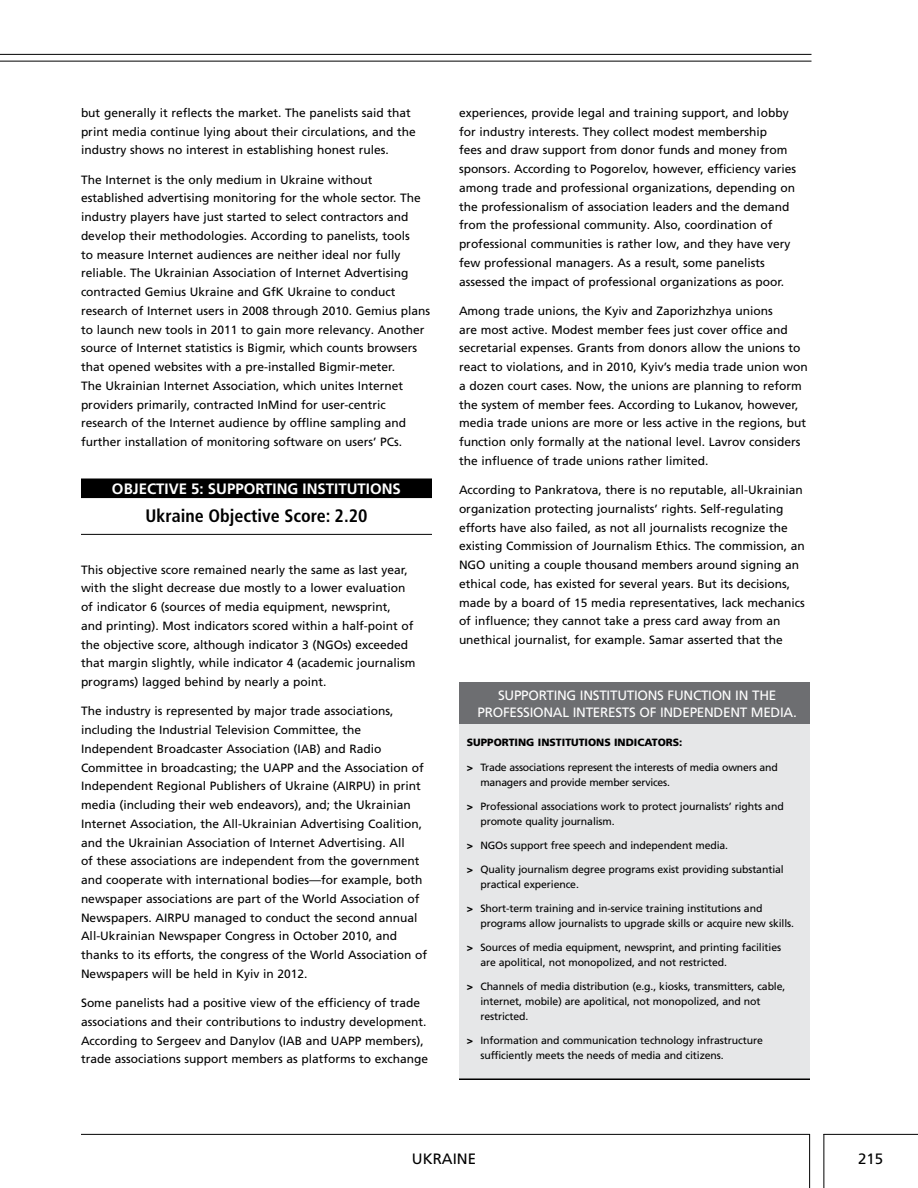
<style>
.page{position:relative;width:918px;height:1188px;background:#fff}
.page>*{position:absolute;margin:0;border:0;box-sizing:border-box;transform-origin:0 0}
.t1{font:700 condensed 18px "Frutiger LT Std";color:#000}
.t2{font:700 15px "Frutiger LT Pro";color:#fff}
.t3{font:15px "Frutiger LT Pro";color:#000}
.t4{font:13.5px/16.5px "Frutiger LT Std";letter-spacing:-.02em;color:#fff;text-align:center}
.t5{font:12px/18.8px "Frutiger LT Pro";color:#000}
.t6{font:10.5px/15px "Frutiger LT Std";letter-spacing:-.01em;color:#000}
.t7{font:900 10.5px "Frutiger LT Std";color:#000}
.s1{font-weight:900}
</style>
<div class="page">
<hr style="left:81px;top:1134px;width:729px;height:1px;background:#000">
<hr style="left:809px;top:1134px;width:1px;height:54px;background:#000">
<hr style="left:823px;top:1134px;width:1px;height:54px;background:#000">
<hr style="left:823px;top:1134px;width:95px;height:1px;background:#000">
<hr style="left:0;top:61px;width:812px;height:1px;background:#000">
<hr style="left:0;top:54px;width:812px;height:1px;background:#000">
<div style="left:81px;top:478px;width:351px;height:16px;background:#000"></div>
<div style="left:81px;top:493px;width:351px;height:5px;background:#000"></div>
<hr style="left:81px;top:534px;width:351px;height:1px;background:#000">
<div style="left:459px;top:717px;width:351px;height:363px;background:#e6e7e8"></div>
<div style="left:459px;top:682px;width:351px;height:42px;background:#6d6e71"></div>
<hr style="left:459px;top:1078px;width:351px;height:2px;background:#000">
<p class="t5" style="left:81px;top:104px;width:336px">but generally it reflects the market. The panelists said that print media continue lying about their circulations, and the industry shows no interest in establishing honest rules.</p>
<p class="t5" style="left:81px;top:170px;width:351px">The Internet is the only medium in Ukraine without established advertising monitoring for the whole sector. The industry players have just started to select contractors and develop their methodologies. According to panelists, tools<br>to measure Internet audiences are neither ideal nor fully reliable. The Ukrainian Association of Internet Advertising contracted Gemius Ukraine and GfK Ukraine to conduct research of Internet users in 2008 through 2010. Gemius plans to launch new tools in 2011 to gain more relevancy. Another source of Internet statistics is Bigmir, which counts browsers that opened websites with a pre-installed Bigmir-meter.<br>The Ukrainian Internet Association, which unites Internet providers primarily, contracted InMind for user-centric research of the Internet audience by offline sampling and further installation of monitoring software on users’ PCs.</p>
<p class="t2" style="left:112px;top:479px;width:21px">OBJECTIVE</p>
<p class="t2" style="left:191px;top:479px;width:35px">5: SUPPORTING</p>
<p class="t2" style="left:303px;top:479px;width:14px">INSTITUTIONS</p>
<h1 class="t1" style="left:146px;top:505px;width:223px">Ukraine Objective Score: 2.20</h1>
<p class="t5" style="left:81px;top:560px;width:336px">This objective score remained nearly the same as last year, with the slight decrease due mostly to a lower evaluation of indicator 6 (sources of media equipment, newsprint,<br>and printing). Most indicators scored within a half-point of the objective score, although indicator 3 (NGOs) exceeded that margin slightly, while indicator 4 (academic journalism programs) lagged behind by nearly a point.</p>
<p class="t5" style="left:81px;top:702px;width:348px">The industry is represented by major trade associations, including the Industrial Television Committee, the Independent Broadcaster Association (IAB) and Radio Committee in broadcasting; the UAPP and the Association of Independent Regional Publishers of Ukraine (AIRPU) in print media (including their web endeavors), and; the Ukrainian Internet Association, the All-Ukrainian Advertising Coalition, and the Ukrainian Association of Internet Advertising. All<br>of these associations are independent from the government and cooperate with international bodies—for example, both newspaper associations are part of the World Association of Newspapers. AIRPU managed to conduct the second annual All-Ukrainian Newspaper Congress in October 2010, and thanks to its efforts, the congress of the World Association of Newspapers will be held in Kyiv in 2012.</p>
<p class="t5" style="left:81px;top:994px;width:349px">Some panelists had a positive view of the efficiency of trade associations and their contributions to industry development.<br>According to Sergeev and Danylov (IAB and UAPP members), trade associations support members as platforms to exchange</p>
<p class="t5" style="left:459px;top:104px;width:339px">experiences, provide legal and training support, and lobby for industry interests. They collect modest membership<br>fees and draw support from donor funds and money from sponsors. According to Pogorelov, however, efficiency varies among trade and professional organizations, depending on the professionalism of association leaders and the demand from the professional community. Also, coordination of professional communities is rather low, and they have very few professional managers. As a result, some panelists assessed the impact of professional organizations as poor.</p>
<p class="t5" style="left:459px;top:301px;width:350px">Among trade unions, the Kyiv and Zaporizhzhya unions<br>are most active. Modest member fees just cover office and secretarial expenses. Grants from donors allow the unions to react to violations, and in 2010, Kyiv’s media trade union won a dozen court cases. Now, the unions are planning to reform the system of member fees. According to Lukanov, however, media trade unions are more or less active in the regions, but function only formally at the national level. Lavrov considers the influence of trade unions rather limited.</p>
<p class="t5" style="left:459px;top:481px;width:347px">According to Pankratova, there is no reputable, all-Ukrainian organization protecting journalists’ rights. Self-regulating efforts have also failed, as not all journalists recognize the existing Commission of Journalism Ethics. The commission, an NGO uniting a couple thousand members around signing an ethical code, has existed for several years. But its decisions, made by a board of 15 media representatives, lack mechanics of influence; they cannot take a press card away from an unethical journalist, for example. Samar asserted that the</p>
<p class="t4" style="left:478px;top:687px;width:321px">Supporting institutions function in the professional interests of independent media.</p>
<p class="t7" style="left:467px;top:735px;width:217px">SUPPORTING INSTITUTIONS INDICATORS:</p>
<p class="t6" style="left:480px;top:760px;width:299px;text-indent:-14px"><span class="s1">&gt;</span> Trade associations represent the interests of media owners and managers and provide member services.</p>
<p class="t6" style="left:480px;top:799px;width:305px;text-indent:-14px"><span class="s1">&gt;</span> Professional associations work to protect journalists’ rights and promote quality journalism.</p>
<p class="t6" style="left:467px;top:838px;width:22px"><span class="s1">&gt;</span> NGO</p>
<p class="t6" style="left:503px;top:838px;width:226px">s support free speech and independent media.</p>
<p class="t6" style="left:480px;top:862px;width:305px;text-indent:-14px"><span class="s1">&gt;</span> Quality journalism degree programs exist providing substantial practical experience.</p>
<p class="t6" style="left:480px;top:901px;width:315px;text-indent:-14px"><span class="s1">&gt;</span> Short-term training and in-service training institutions and programs allow journalists to upgrade skills or acquire new skills.</p>
<p class="t6" style="left:480px;top:940px;width:302px;text-indent:-14px"><span class="s1">&gt;</span> Sources of media equipment, newsprint, and printing facilities are apolitical, not monopolized, and not restricted.</p>
<p class="t6" style="left:480px;top:979px;width:307px;text-indent:-14px"><span class="s1">&gt;</span> Channels of media distribution (e.g., kiosks, transmitters, cable, internet, mobile) are apolitical, not monopolized, and not restricted.</p>
<p class="t6" style="left:480px;top:1033px;width:284px;text-indent:-14px"><span class="s1">&gt;</span> I nformation and communication technology infrastructure sufficiently meets the needs of media and citizens.</p>
<p class="t3" style="left:412px;top:1150px;width:40px">Ukraine</p>
<p class="t3" style="left:858px;top:1150px;width:27px">215</p>
</div>
